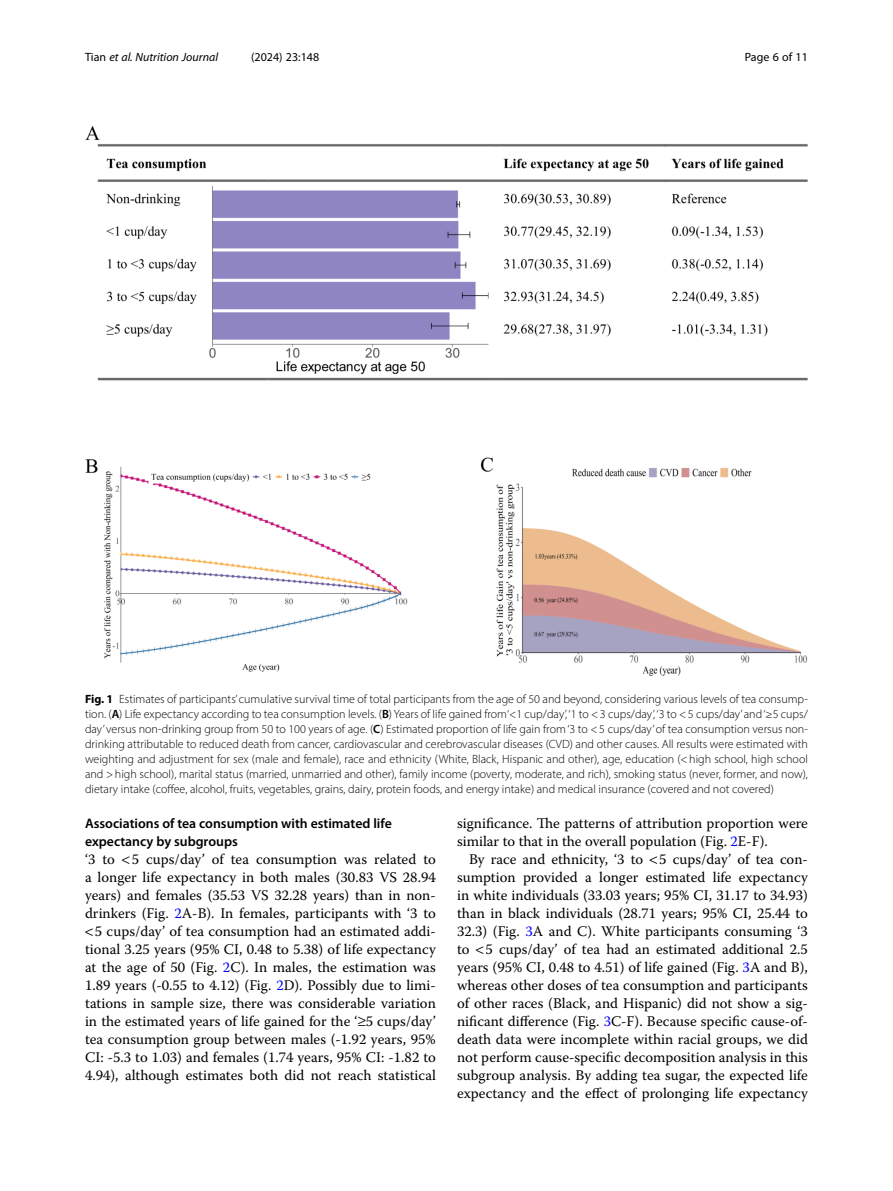
<style>
.page{position:relative;width:893px;height:1191px;background:#fff}
.page>*{position:absolute;margin:0;border:0;box-sizing:border-box;transform-origin:0 0}
.Body_Text{font:14.7px/18px "Warnock Pro";color:#000;text-align:right}
.Body_Text_Indent{font:14.7px/18px "Warnock Pro";color:#000;text-align:justify}
.Head_2{font:600 13.8px/18px "Myriad Pro";color:#000}
.Figure_Caption{font:300 12px/15px "Myriad Pro";color:#000;text-align:justify}
.t1{font:italic 12px "Myriad Pro";color:#000}
.t2{font:12px "Myriad Pro";color:#000}
.s1{font-style:normal}
.s2{font-weight:700}
.s3{font-weight:600}
.s4{color:#00f}
</style>
<div class="page">
<img style="left:85px;top:126px;width:723px;height:549px">
<p class="t1" style="left:85px;top:50px;width:135px"><span class="s1">Tian</span> et al. Nutrition Journal</p>
<p class="t2" style="left:251px;top:50px;width:70px">(2024) 23:148</p>
<p class="t2" style="left:745px;top:50px;width:65px">Page 6 of 11</p>
<p class="Figure_Caption" style="left:85px;top:691px;width:724px"><span class="s2">Fig. 1</span> Estimates of participants’ cumulative survival time of total participants from the age of 50 and beyond, considering various levels of tea consump&shy;tion. (<span class="s3">A</span>) Life expectancy according to tea consumption levels. (<span class="s3">B</span>) Years of life gained from‘&lt;1 cup/day’, ‘1 to &lt;3 cups/day’, ‘3 to &lt;5 cups/day’ and ‘≥5 cups/ day’ versus non-drinking group from 50 to 100 years of age. (<span class="s3">C</span>) Estimated proportion of life gain from ‘3 to &lt;5 cups/day’ of tea consumption versus non&shy;drinking attributable to reduced death from cancer, cardiovascular and cerebrovascular diseases (CVD) and other causes. All results were estimated with weighting and adjustment for sex (male and female), race and ethnicity (White, Black, Hispanic and other), age, education (&lt;high school, high school and &gt;high school), marital status (married, unmarried and other), family income (poverty, moderate, and rich), smoking status (never, former, and now), dietary intake (coffee, alcohol, fruits, vegetables, grains, dairy, protein foods, and energy intake) and medical insurance (covered and not covered)</p>
<p class="Head_2" style="left:85px;top:814px;width:308px">Associations of tea consumption with estimated life expectancy by subgroups</p>
<p class="Body_Text" style="left:85px;top:850px;width:352px">‘3 to 5 cups/day’ of tea consumption was related to a longer life expectancy in both males (30.83 VS 28.94 years) and females (35.53 VS 32.28 years) than in non&shy;drinkers (Fig. <span class="s4">2</span>A-B). In females, participants with ‘3 to 5 cups/day’ of tea consumption had an estimated addi&shy;tional 3.25 years (95% CI, 0.48 to 5.38) of life expectancy at the age of 50 (Fig. <span class="s4">2</span>C). In males, the estimation was 1.89 years (-0.55 to 4.12) (Fig. <span class="s4">2</span>D). Possibly due to limi&shy;tations in sample size, there was considerable variation in the estimated years of life gained for the ‘≥5 cups/day’ tea consumption group between males (-1.92 years, 95% CI: -5.3 to 1.03) and females (1.74 years, 95% CI: -1.82 to 4.94), although estimates both did not reach statistical</p>
<p class="Body_Text" style="left:457px;top:814px;width:352px;text-align:left">significance. The patterns of attribution proportion were similar to that in the overall population (Fig. <span class="s4">2</span>E-F).</p>
<p class="Body_Text_Indent" style="left:457px;top:850px;width:352px;text-indent:12px">By race and ethnicity, ‘3 to 5 cups/day’ of tea con&shy;sumption provided a longer estimated life expectancy in white individuals (33.03 years; 95% CI, 31.17 to 34.93) than in black individuals (28.71 years; 95% CI, 25.44 to 32.3) (Fig. <span class="s4">3</span>A and C). White participants consuming ‘3 to 5 cups/day’ of tea had an estimated additional 2.5 years (95% CI, 0.48 to 4.51) of life gained (Fig. <span class="s4">3</span>A and B), whereas other doses of tea consumption and participants of other races (Black, and Hispanic) did not show a sig&shy;nificant difference (Fig. <span class="s4">3</span>C-F). Because specific cause-of&shy;death data were incomplete within racial groups, we did not perform cause-specific decomposition analysis in this subgroup analysis. By adding tea sugar, the expected life expectancy and the effect of prolonging life expectancy</p>
</div>
